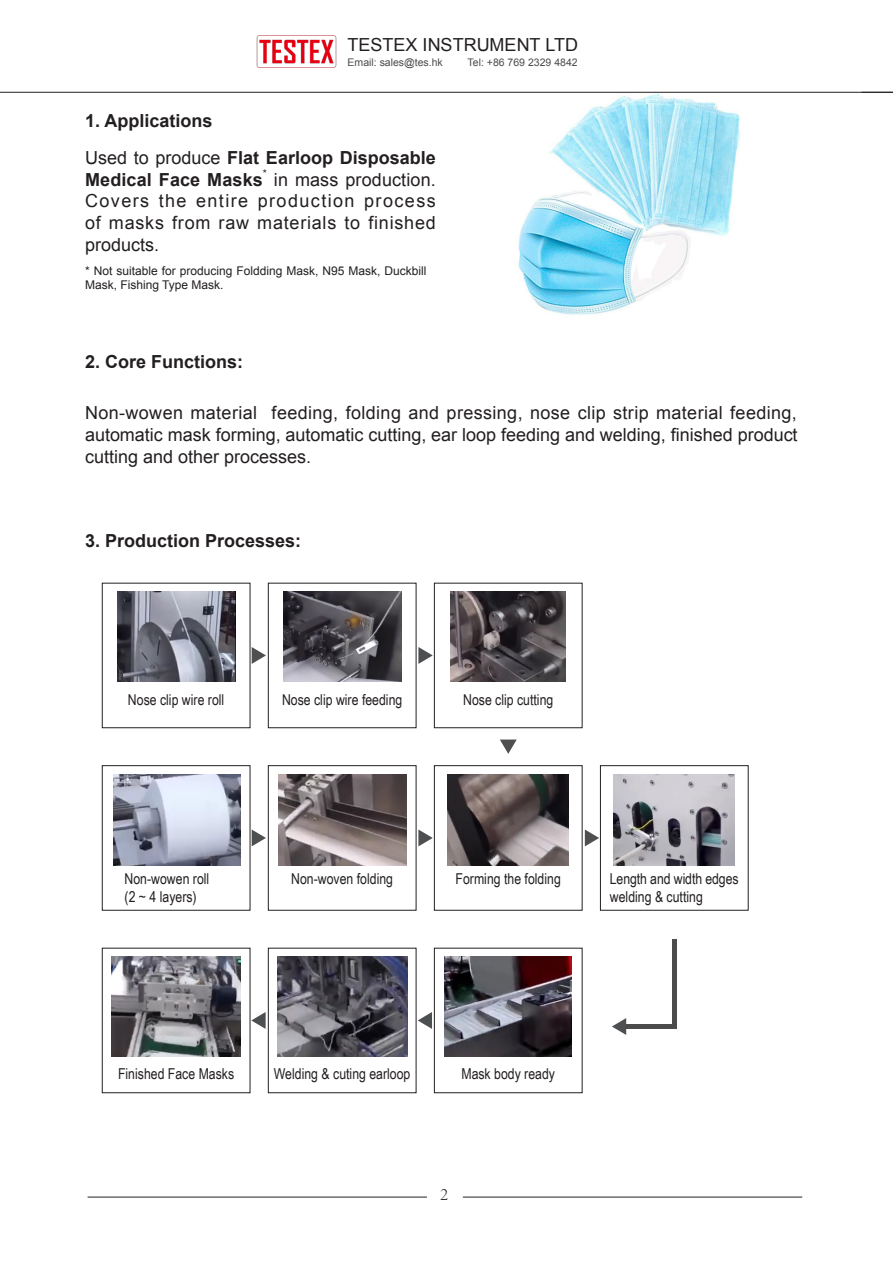
<style>
.page{position:relative;width:893px;height:1263px;background:#fff}
.page>*{position:absolute;margin:0;border:0;box-sizing:border-box;transform-origin:0 0}
.t1{font:18px/21.6px "Arial";color:#231f20;text-align:justify}
.t2{font:700 18px/21.6px "Arial";color:#231f20}
.t3{font:300 18px "Adobe Song Std";color:#231f20}
.t4{font:15px/18px "Arial Narrow";color:#231f20}
.t5{font:12px/14.4px "Arial";color:#231f20}
.t6{font:10.5px "Arial";color:#4c4c4d}
.t7{font:10.5px "Arial";color:#231f20}
.s1{font-weight:400}
</style>
<div class="page">
<img style="left:257px;top:35px;width:79px;height:33px">
<hr style="left:88px;top:1197px;width:339px;height:1px;background:#231f20">
<hr style="left:463px;top:1197px;width:339px;height:1px;background:#231f20">
<hr style="left:0;top:92px;width:893px;height:1px;background:#231f20">
<img style="left:518px;top:93px;width:222px;height:222px">
<div style="left:102px;top:583px;width:148px;height:145px;border:1px solid #231f20"></div>
<img style="left:117px;top:591px;width:118px;height:91px">
<div style="left:268px;top:583px;width:148px;height:145px;border:1px solid #231f20"></div>
<img style="left:283px;top:591px;width:118px;height:91px">
<div style="left:434px;top:583px;width:148px;height:145px;border:1px solid #231f20"></div>
<img style="left:451px;top:591px;width:115px;height:91px">
<div style="left:102px;top:765px;width:148px;height:145px;border:1px solid #231f20"></div>
<img style="left:113px;top:774px;width:127px;height:91px">
<div style="left:268px;top:765px;width:148px;height:145px;border:1px solid #231f20"></div>
<img style="left:278px;top:774px;width:128px;height:91px">
<div style="left:434px;top:765px;width:148px;height:145px;border:1px solid #231f20"></div>
<img style="left:448px;top:774px;width:121px;height:91px">
<div style="left:268px;top:948px;width:148px;height:145px;border:1px solid #231f20"></div>
<img style="left:277px;top:956px;width:130px;height:100px">
<div style="left:102px;top:948px;width:148px;height:145px;border:1px solid #231f20"></div>
<img style="left:112px;top:956px;width:129px;height:100px">
<div style="left:600px;top:765px;width:148px;height:145px;border:1px solid #231f20"></div>
<img style="left:614px;top:774px;width:121px;height:91px">
<div style="left:434px;top:948px;width:148px;height:145px;border:1px solid #231f20"></div>
<img style="left:445px;top:957px;width:127px;height:99px">
<svg style="left:252px;top:647px;width:14px;height:17px"></svg>
<svg style="left:252px;top:829px;width:14px;height:17px"></svg>
<svg style="left:418px;top:647px;width:15px;height:17px"></svg>
<svg style="left:418px;top:829px;width:15px;height:17px"></svg>
<svg style="left:251px;top:1012px;width:15px;height:17px"></svg>
<svg style="left:585px;top:829px;width:14px;height:17px"></svg>
<svg style="left:418px;top:1012px;width:14px;height:17px"></svg>
<svg style="left:612px;top:1018px;width:14px;height:17px"></svg>
<svg style="left:500px;top:739px;width:17px;height:15px"></svg>
<div style="left:672px;top:939px;width:5px;height:90px;background:#4c4c4d"></div>
<div style="left:626px;top:1024px;width:51px;height:5px;background:#4c4c4d"></div>
<p class="t2" style="left:85px;top:110px;width:129px">1. Applications</p>
<p class="t1" style="left:348px;top:34px;width:232px">TESTEX INSTRUMENT LTD</p>
<p class="t6" style="left:348px;top:55px;width:97px">Email: sales@tes.hk</p>
<p class="t6" style="left:468px;top:55px;width:112px">Tel: +86 769 2329 4842</p>
<p class="t2" style="left:85px;top:148px;width:352px"><span class="s1">Used to produce</span> Flat Earloop Disposable<br>Medical Face Masks</p>
<p class="t7" style="left:263px;top:167px;width:6px">*</p>
<p class="t1" style="left:85px;top:169px;width:352px;text-indent:189px">in mass production.<br>Covers the entire production process of masks from raw materials to finished products.</p>
<p class="t5" style="left:85px;top:263px;width:343px">* Not suitable for producing Foldding Mask, N95 Mask, Duckbill<br>Mask, Fishing Type Mask.</p>
<p class="t2" style="left:85px;top:352px;width:160px">2. Core Functions:</p>
<p class="t1" style="left:85px;top:402px;width:714px">Non-wowen material feeding, folding and pressing, nose clip strip material feeding, automatic mask forming, automatic cutting, ear loop feeding and welding, finished product cutting and other processes.</p>
<p class="t2" style="left:85px;top:530px;width:218px">3. Production Processes:</p>
<p class="t4" style="left:128px;top:690px;width:98px">Nose clip wire roll</p>
<p class="t4" style="left:282px;top:690px;width:122px">Nose clip wire feeding</p>
<p class="t4" style="left:463px;top:690px;width:92px">Nose clip cutting</p>
<p class="t4" style="left:125px;top:869px;width:86px">Non-wowen roll</p>
<p class="t4" style="left:125px;top:887px;width:74px">(2 ~ 4 layers)</p>
<p class="t4" style="left:291px;top:869px;width:103px">Non-woven folding</p>
<p class="t4" style="left:456px;top:869px;width:107px">Forming the folding</p>
<p class="t4" style="left:610px;top:869px;width:130px">Length and width edges welding &amp; cutting</p>
<p class="t4" style="left:118px;top:1064px;width:118px">Finished Face Masks</p>
<p class="t4" style="left:274px;top:1064px;width:138px">Welding &amp; cuting earloop</p>
<p class="t4" style="left:461px;top:1064px;width:95px">Mask body ready</p>
<p class="t3" style="left:440px;top:1183px;width:10px">2</p>
</div>
